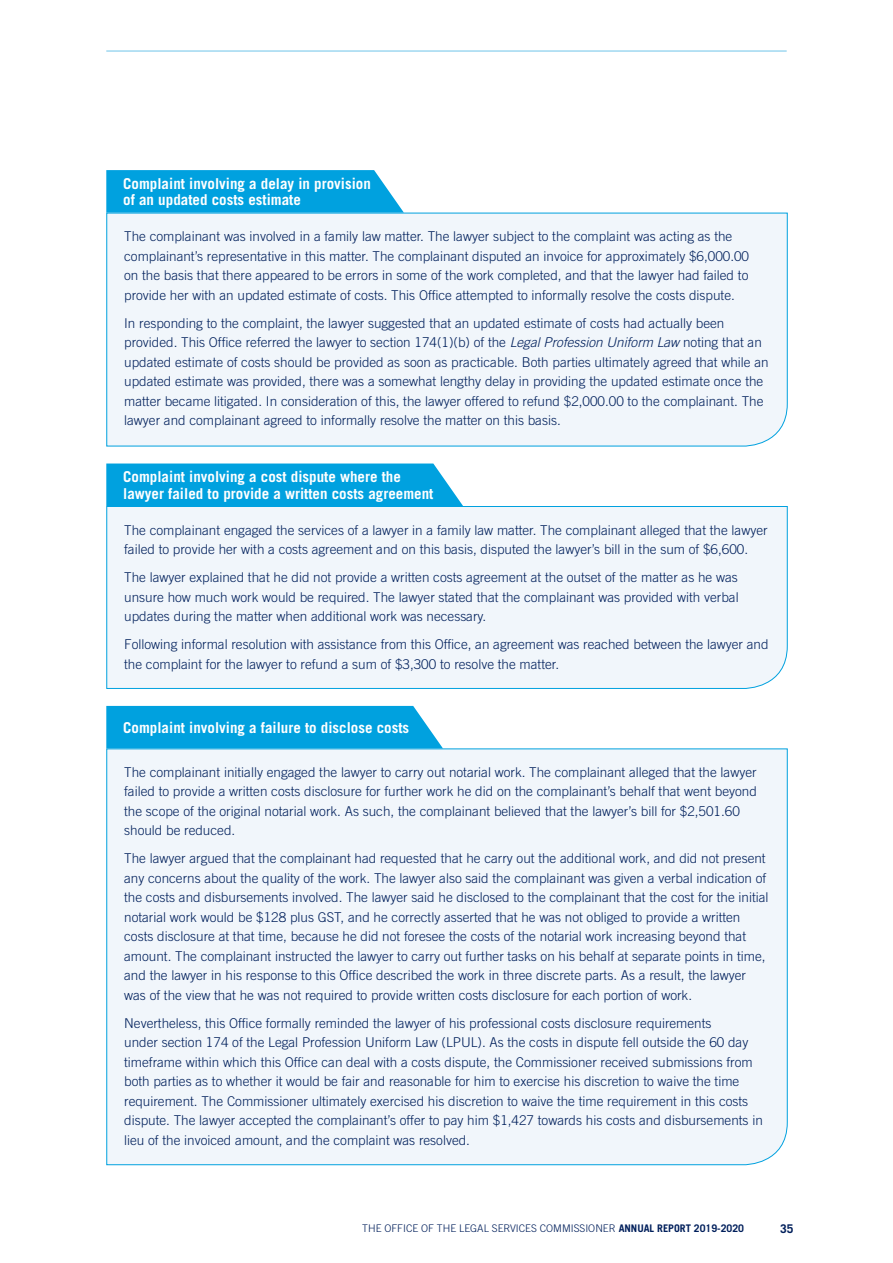
<style>
.page{position:relative;width:893px;height:1263px;background:#fff}
.page>*{position:absolute;margin:0;border:0;box-sizing:border-box;transform-origin:0 0}
.Case_study_intro{font:700 15px/16.5px "Trade Gothic";color:#fff}
.Case_study_body{font:300 13.5px/19.5px "Trade Gothic";color:#001f5b}
.t1{font:700 12px "Trade Gothic";color:#001f5b}
.t2{font:300 10.5px "Trade Gothic";color:#001f5b}
.s1{font-style:italic}
.s2{font-weight:700}
</style>
<div class="page">
<hr style="left:106px;top:51px;width:681px;height:1px;background:#6ec4e9">
<div style="left:106px;top:212px;width:682px;height:235px;background:#f1f6fb"></div>
<div style="left:106px;top:506px;width:682px;height:183px;background:#f1f6fb"></div>
<svg style="left:106px;top:170px;width:298px;height:43px;background:#0ea6e0"></svg>
<svg style="left:106px;top:463px;width:357px;height:43px;background:#0da5e0"></svg>
<div style="left:106px;top:748px;width:682px;height:417px;background:#f1f6fb"></div>
<div style="left:106px;top:706px;width:337px;height:42px;background:#00a1df"></div>
<p class="Case_study_intro" style="left:123px;top:175px;width:249px">Complaint involving a delay in provision of an updated costs estimate</p>
<p class="Case_study_body" style="left:124px;top:226px;width:626px">The complainant was involved in a family law matter. The lawyer subject to the complaint was acting as the complainant’s representative in this matter. The complainant disputed an invoice for approximately $6,000.00 on the basis that there appeared to be errors in some of the work completed, and that the lawyer had failed to provide her with an updated estimate of costs. This Office attempted to informally resolve the costs dispute.</p>
<p class="Case_study_body" style="left:124px;top:313px;width:646px">In responding to the complaint, the lawyer suggested that an updated estimate of costs had actually been provided. This Office referred the lawyer to section 174(1)(b) of the <span class="s1">Legal Profession Uniform Law</span> noting that an updated estimate of costs should be provided as soon as practicable. Both parties ultimately agreed that while an updated estimate was provided, there was a somewhat lengthy delay in providing the updated estimate once the matter became litigated. In consideration of this, the lawyer offered to refund $2,000.00 to the complainant. The lawyer and complainant agreed to informally resolve the matter on this basis.</p>
<p class="Case_study_intro" style="left:123px;top:468px;width:312px">Complaint involving a cost dispute where the lawyer failed to provide a written costs agreement</p>
<p class="Case_study_body" style="left:124px;top:520px;width:645px">The complainant engaged the services of a lawyer in a family law matter. The complainant alleged that the lawyer failed to provide her with a costs agreement and on this basis, disputed the lawyer’s bill in the sum of $6,600.</p>
<p class="Case_study_body" style="left:124px;top:567px;width:616px;text-align:justify">The lawyer explained that he did not provide a written costs agreement at the outset of the matter as he was unsure how much work would be required. The lawyer stated that the complainant was provided with verbal updates during the matter when additional work was necessary.</p>
<p class="Case_study_body" style="left:124px;top:634px;width:646px">Following informal resolution with assistance from this Office, an agreement was reached between the lawyer and the complaint for the lawyer to refund a sum of $3,300 to resolve the matter.</p>
<p class="Case_study_intro" style="left:123px;top:719px;width:287px">Complaint involving a failure to disclose costs</p>
<p class="Case_study_body" style="left:124px;top:762px;width:634px">The complainant initially engaged the lawyer to carry out notarial work. The complainant alleged that the lawyer failed to provide a written costs disclosure for further work he did on the complainant’s behalf that went beyond the scope of the original notarial work. As such, the complainant believed that the lawyer’s bill for $2,501.60 should be reduced.</p>
<p class="Case_study_body" style="left:124px;top:849px;width:646px">The lawyer argued that the complainant had requested that he carry out the additional work, and did not present any concerns about the quality of the work. The lawyer also said the complainant was given a verbal indication of the costs and disbursements involved. The lawyer said he disclosed to the complainant that the cost for the initial notarial work would be $128 plus GST, and he correctly asserted that he was not obliged to provide a written costs disclosure at that time, because he did not foresee the costs of the notarial work increasing beyond that amount. The complainant instructed the lawyer to carry out further tasks on his behalf at separate points in time, and the lawyer in his response to this Office described the work in three discrete parts. As a result, the lawyer was of the view that he was not required to provide written costs disclosure for each portion of work.</p>
<p class="Case_study_body" style="left:124px;top:1013px;width:640px">Nevertheless, this Office formally reminded the lawyer of his professional costs disclosure requirements<br>under section 174 of the Legal Profession Uniform Law (LPUL). As the costs in dispute fell outside the 60 day timeframe within which this Office can deal with a costs dispute, the Commissioner received submissions from both parties as to whether it would be fair and reasonable for him to exercise his discretion to waive the time requirement. The Commissioner ultimately exercised his discretion to waive the time requirement in this costs dispute. The lawyer accepted the complainant’s offer to pay him $1,427 towards his costs and disbursements in lieu of the invoiced amount, and the complaint was resolved.</p>
<p class="t2" style="left:362px;top:1222px;width:383px">THE OFFICE OF THE LEGAL SERVICES COMMISSIONER <span class="s2">ANNUAL REPORT 2019-2020</span></p>
<p class="t1" style="left:780px;top:1221px;width:15px">35</p>
</div>
